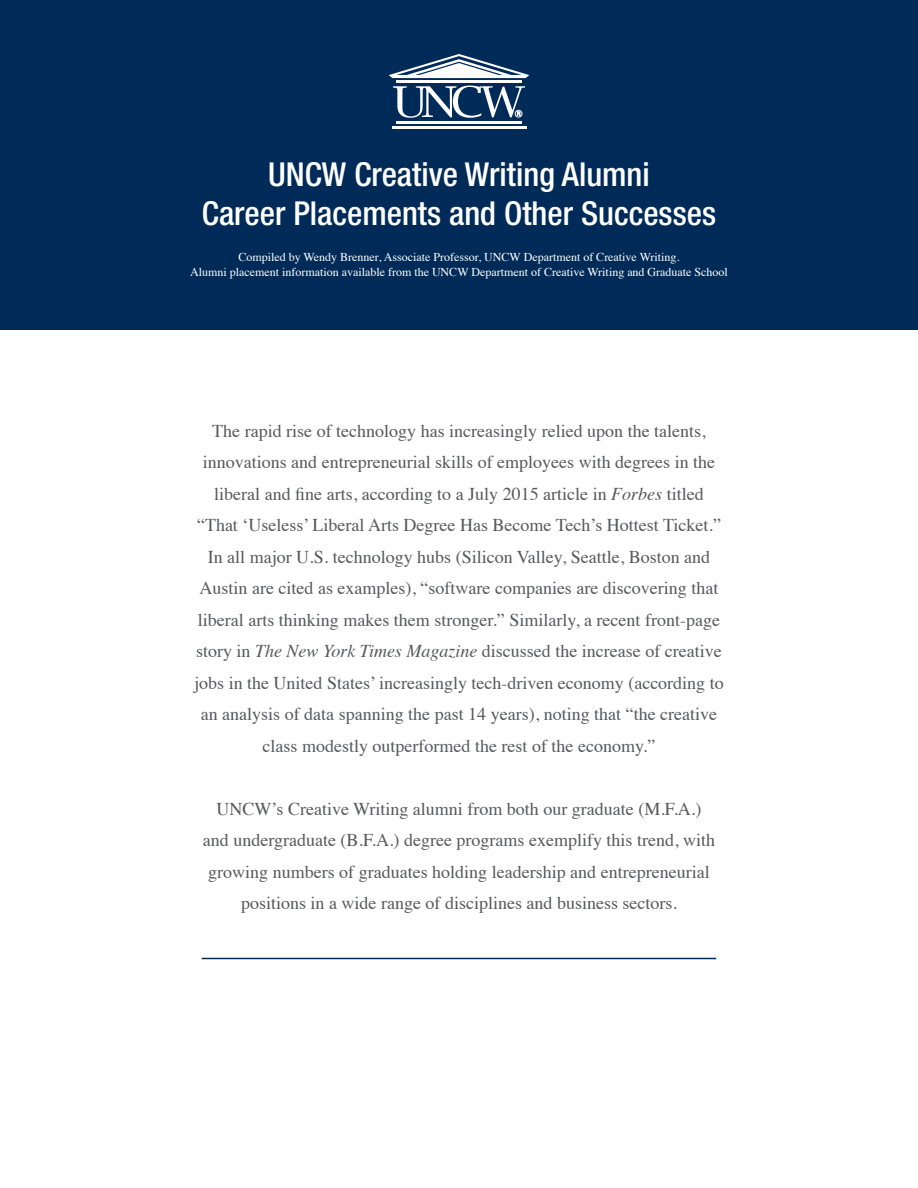
<style>
.page{position:relative;width:918px;height:1188px;background:#fff}
.page>*{position:absolute;margin:0;border:0;box-sizing:border-box;transform-origin:0 0}
.t1{font:500 condensed 33px "Helvetica Neue LT Std";color:#fff}
.t2{font:18px/31.5px "Times";color:#57585a;text-align:center}
.t3{font:12px/14.4px "Times";color:#fff;text-align:center}
.s1{font-style:italic}
</style>
<div class="page">
<div style="left:0;top:0;width:918px;height:329px;background:#002b58"></div>
<div style="left:0;top:0;width:918px;height:330px;border:2px solid #002b58"></div>
<hr style="left:392px;top:126px;width:134px;height:3px;background:#fff">
<hr style="left:396px;top:81px;width:126px;height:2px;background:#fff">
<hr style="left:396px;top:121px;width:126px;height:2px;background:#fff">
<svg style="left:389px;top:54px;width:140px;height:24px"></svg>
<svg style="left:393px;top:86px;width:132px;height:32px"></svg>
<hr style="left:202px;top:958px;width:514px;height:1px;background:#002b58">
<p class="t1" style="left:268px;top:154px;width:383px">UNCW Creative Writing Alumni</p>
<p class="t1" style="left:202px;top:194px;width:516px">Career Placements and Other Successes</p>
<p class="t3" style="left:190px;top:249px;width:539px">Compiled by Wendy Brenner, Associate Professor, UNCW Department of Creative Writing.<br>Alumni placement information available from the UNCW Department of Creative Writing and Graduate School</p>
<p class="t2" style="left:194px;top:413px;width:531px">The rapid rise of technology has increasingly relied upon the talents, innovations and entrepreneurial skills of employees with degrees in the liberal and fine arts, according to a July 2015 article in <span class="s1">Forbes</span> titled “That ‘Useless’ Liberal Arts Degree Has Become Tech’s Hottest Ticket.” In all major U.S. technology hubs (Silicon Valley, Seattle, Boston and Austin are cited as examples), “software companies are discovering that liberal arts thinking makes them stronger.” Similarly, a recent front-page story in <span class="s1">The New York Times Magazine</span> discussed the increase of creative jobs in the United States’ increasingly tech-driven economy (according to an analysis of data spanning the past 14 years), noting that “the creative class modestly outperformed the rest of the economy.”</p>
<p class="t2" style="left:203px;top:791px;width:514px">UNCW’s Creative Writing alumni from both our graduate (M.F.A.) and undergraduate (B.F.A.) degree programs exemplify this trend, with growing numbers of graduates holding leadership and entrepreneurial positions in a wide range of disciplines and business sectors.</p>
</div>
